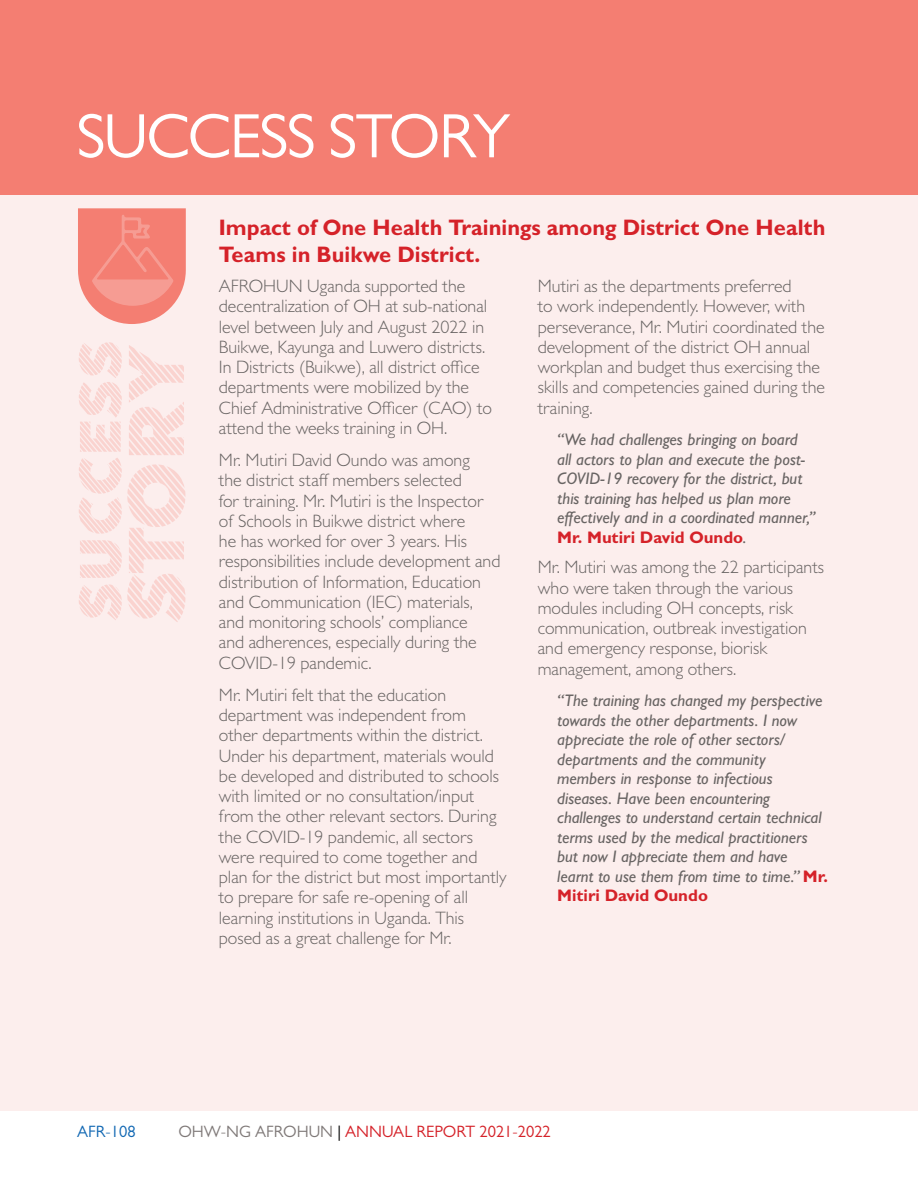
<style>
.page{position:relative;width:918px;height:1188px;background:#fff}
.page>*{position:absolute;margin:0;border:0;box-sizing:border-box;transform-origin:0 0}
.t1{font:63px "Gill Sans";letter-spacing:-.025em;color:#fff}
.t2{font:700 22.5px/27px "Gill Sans";color:#d52229}
.t3{font:300 18px/20.2px "Gill Sans";color:#686463}
.t4{font:italic 500 16.8px/19.5px "Gill Sans";color:#686463}
.t5{font:16.5px "Gill Sans";color:#d52229}
.t6{font:16.5px "Gill Sans";color:#1268b3}
.s1{font-weight:700;font-style:normal;color:#d52229}
.s2{color:#7f7978}
.s3{color:#000}
</style>
<div class="page">
<div style="left:0;top:0;width:918px;height:1111px;background:#fceeed"></div>
<div style="left:0;top:0;width:918px;height:194px;background:#f47e72"></div>
<svg style="left:79px;top:342px;width:106px;height:280px"></svg>
<svg style="left:78px;top:208px;width:108px;height:116px"></svg>
<h1 class="t1" style="left:77px;top:100px;width:436px">SUCCESS STORY</h1>
<p class="t2" style="left:219px;top:213px;width:608px">Impact of One Health Trainings among District One Health<br>Teams in Buikwe District.</p>
<p class="t3" style="left:219px;top:276px;width:275px">AFROHUN Uganda supported the decentralization of OH at sub-national level between July and August 2022 in Buikwe, Kayunga and Luwero districts.<br>In Districts (Buikwe), all district office departments were mobilized by the Chief Administrative Officer (CAO) to attend the weeks training in OH.</p>
<p class="t3" style="left:219px;top:450px;width:283px">Mr. Mutiri David Oundo was among<br>the district staff members selected<br>for training. Mr. Mutiri is the Inspector of Schools in Buikwe district where<br>he has worked for over 3 years. His responsibilities include development and distribution of Information, Education and Communication (IEC) materials, and monitoring schools’ compliance<br>and adherences, especially during the COVID-19 pandemic.</p>
<p class="t3" style="left:219px;top:684px;width:289px">Mr. Mutiri felt that the education department was independent from other departments within the district.<br>Under his department, materials would be developed and distributed to schools with limited or no consultation/input from the other relevant sectors. During the COVID-19 pandemic, all sectors were required to come together and plan for the district but most importantly to prepare for safe re-opening of all learning institutions in Uganda. This posed as a great challenge for Mr.</p>
<p class="t3" style="left:538px;top:276px;width:289px">Mutiri as the departments preferred<br>to work independently. However, with perseverance, Mr. Mutiri coordinated the development of the district OH annual workplan and budget thus exercising the skills and competencies gained during the training.</p>
<p class="t4" style="left:557px;top:429px;width:260px">“We had challenges bringing on board all actors to plan and execute the post-COVID-19 recovery for the district, but this training has helped us plan more effectively and in a coordinated manner,’’ <span class="s1">Mr. Mutiri David Oundo</span>.</p>
<p class="t3" style="left:538px;top:557px;width:288px">Mr. Mutiri was among the 22 participants who were taken through the various modules including OH concepts, risk communication, outbreak investigation and emergency response, biorisk management, among others.</p>
<p class="t4" style="left:557px;top:690px;width:272px">“The training has changed my perspective towards the other departments. I now appreciate the role of other sectors/ departments and the community members in response to infectious diseases. Have been encountering challenges to understand certain technical terms used by the medical practitioners but now I appreciate them and have<br>learnt to use them from time to time.’’ <span class="s1">Mr.<br>Mitiri David Oundo</span></p>
<p class="t6" style="left:77px;top:1122px;width:60px">AFR-108</p>
<p class="t5" style="left:178px;top:1122px;width:374px"><span class="s2">OHW-NG AFROHUN</span> <span class="s3">|</span> ANNUAL REPORT 2021-2022</p>
</div>
